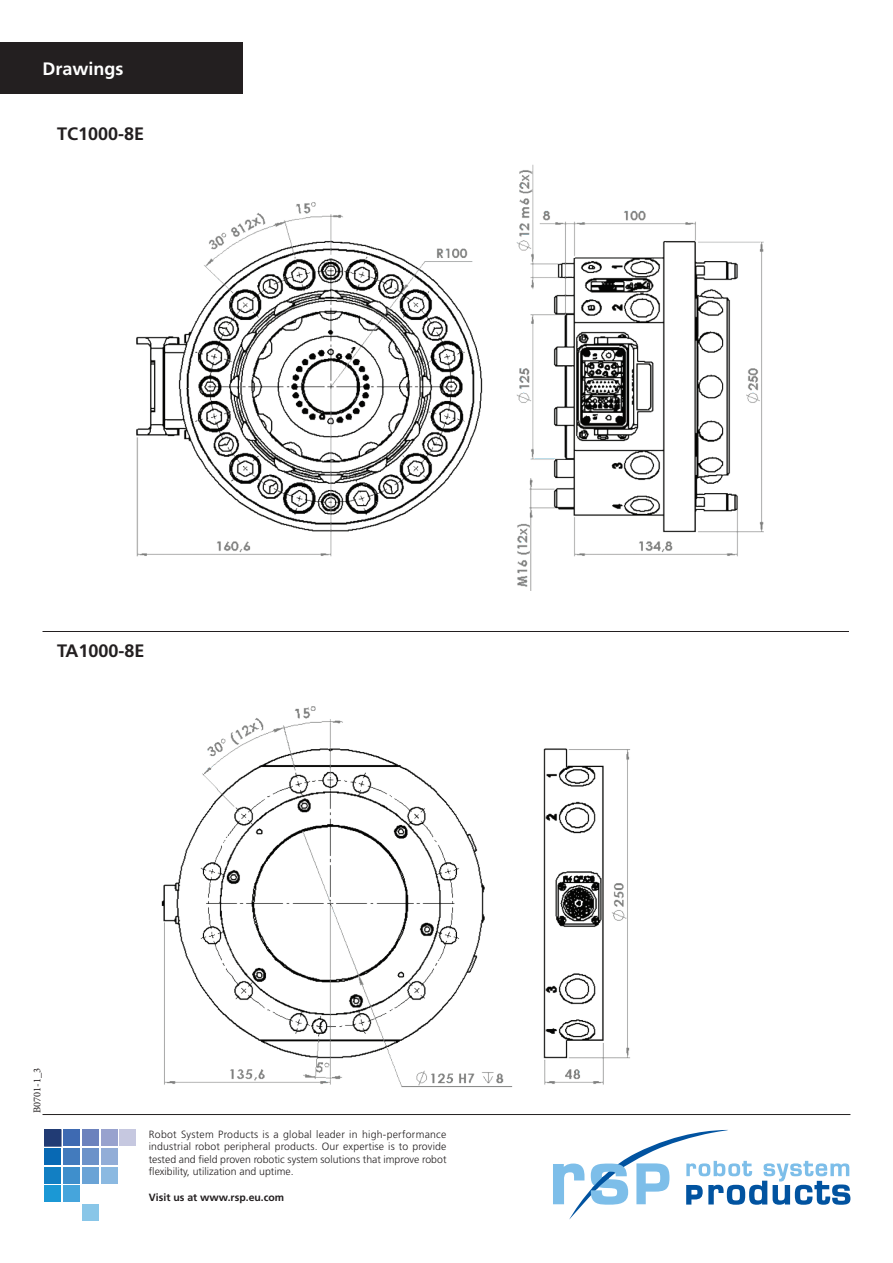
<style>
.page{position:relative;width:893px;height:1263px;background:#fff}
.page>*{position:absolute;margin:0;border:0;box-sizing:border-box;transform-origin:0 0}
.t1{font:700 18px "Frutiger LT Std";color:#231f20}
.t2{font:700 18px "Frutiger LT Std";color:#fff}
.t3{font:300 10.5px/12.6px "Frutiger LT Std";color:#231f20;text-align:justify}
.t4{font:700 10.5px "Frutiger LT Std";color:#231f20}
.t5{font:10.5px "Minion Pro";color:#231f20}
</style>
<div class="page">
<svg style="left:553px;top:1130px;width:297px;height:89px"></svg>
<div style="left:45px;top:1148px;width:16px;height:17px;background:#0869b4"></div>
<div style="left:45px;top:1167px;width:16px;height:16px;background:#127fc3"></div>
<div style="left:45px;top:1185px;width:16px;height:17px;background:#1b98d5"></div>
<div style="left:63px;top:1148px;width:17px;height:17px;background:#437bbd"></div>
<div style="left:63px;top:1167px;width:17px;height:16px;background:#3f8fcc"></div>
<div style="left:63px;top:1185px;width:17px;height:17px;background:#46a5dc"></div>
<div style="left:82px;top:1148px;width:17px;height:17px;background:#6c92c9"></div>
<div style="left:82px;top:1167px;width:17px;height:16px;background:#6aa3d6"></div>
<div style="left:101px;top:1148px;width:16px;height:17px;background:#92add7"></div>
<div style="left:101px;top:1167px;width:16px;height:16px;background:#8bb9e1"></div>
<div style="left:45px;top:1130px;width:16px;height:16px;background:#213b74"></div>
<div style="left:63px;top:1130px;width:17px;height:16px;background:#3e6ab2"></div>
<div style="left:82px;top:1130px;width:17px;height:16px;background:#6c82bd"></div>
<div style="left:101px;top:1130px;width:16px;height:16px;background:#98a2ce"></div>
<div style="left:120px;top:1130px;width:16px;height:16px;background:#c6c8e0"></div>
<div style="left:82px;top:1204px;width:17px;height:16px;background:#89c6e8"></div>
<hr style="left:43px;top:1114px;width:807px;height:1px;background:#231f20">
<div style="left:0;top:43px;width:242px;height:51px;background:#231f20"></div>
<hr style="left:43px;top:631px;width:806px;height:1px;background:#231f20">
<img style="left:136px;top:164px;width:628px;height:427px">
<img style="left:161px;top:706px;width:469px;height:381px">
<h1 class="t2" style="left:43px;top:58px;width:83px">Drawings</h1>
<h1 class="t1" style="left:57px;top:123px;width:89px">TC1000-8E</h1>
<h1 class="t1" style="left:57px;top:640px;width:89px">TA1000-8E</h1>
<p class="t5" style="left:30px;top:1113px;width:47px;rotate:-90deg">B0701-1_3</p>
<p class="t3" style="left:149px;top:1128px;width:299px">Robot System Products is a global leader in high-performance industrial robot peripheral products. Our expertise is to provide tested and field proven robotic system solutions that improve robot flexibility, utilization and uptime.</p>
<p class="t4" style="left:149px;top:1191px;width:137px">Visit us at www.rsp.eu.com</p>
</div>
